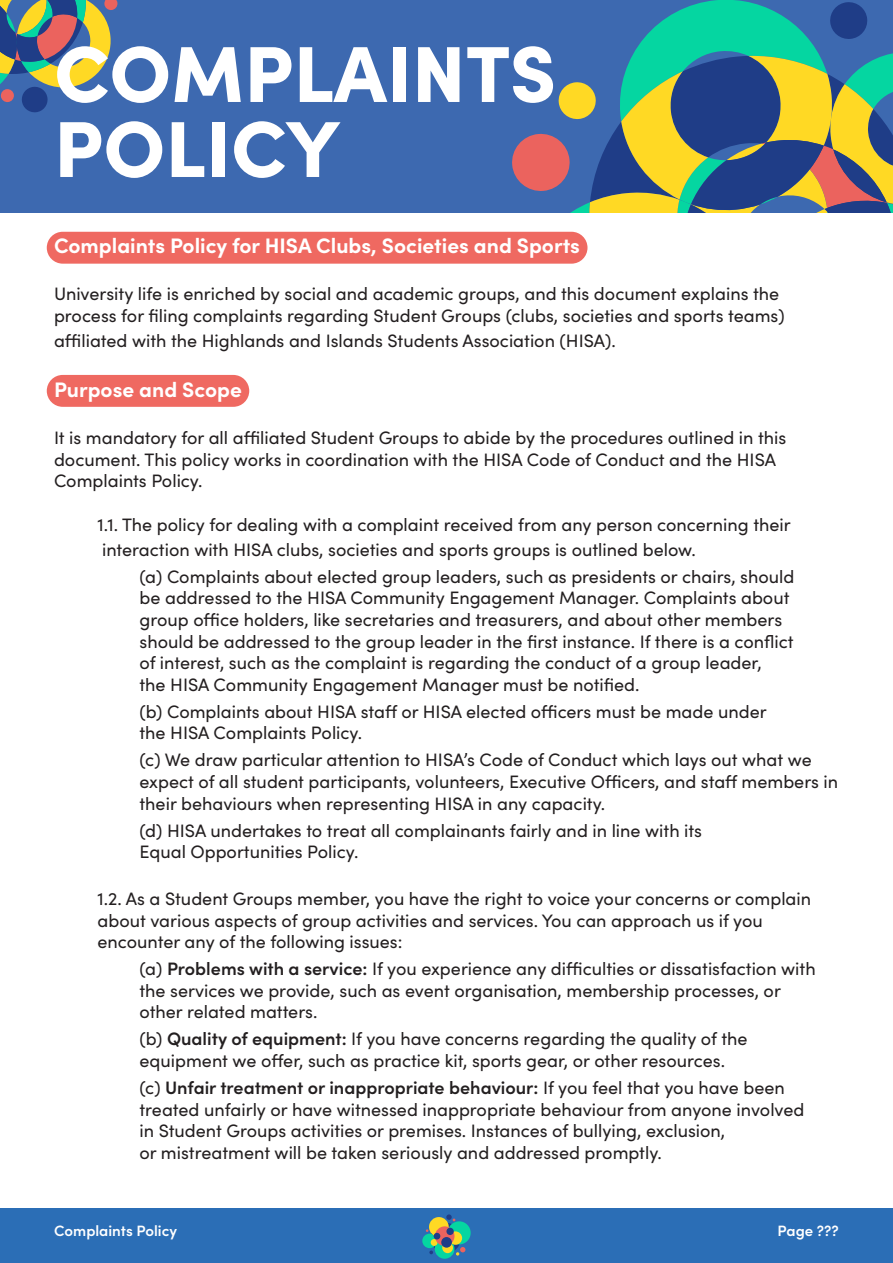
<style>
.page{position:relative;width:893px;height:1263px;background:#fff}
.page>*{position:absolute;margin:0;border:0;box-sizing:border-box;transform-origin:0 0}
.t1{font:900 79.5px "Sofia Pro";color:#fff}
.t2{font:700 21px "Sofia Pro";color:#fff}
.t3{font:18px/21.6px "Sofia Pro";color:#231f20}
.t4{font:600 18px "Sofia Pro";color:#231f20}
.t5{font:600 15px "Sofia Pro";color:#fff}
.s1{font-weight:600}
.s2{font-weight:400}
</style>
<div class="page">
<div style="left:0;top:0;width:893px;height:213px;background:#3d69b0"></div>
<svg style="left:512px;top:0;width:381px;height:213px"></svg>
<svg style="left:0;top:0;width:118px;height:113px"></svg>
<div style="left:0;top:1209px;width:893px;height:54px;background:#2b6eb6"></div>
<svg style="left:431px;top:1223px;width:30px;height:30px"></svg>
<div style="left:422px;top:1233px;width:15px;height:15px;background:#05d6a1;border-radius:50%"></div>
<div style="left:435px;top:1239px;width:19px;height:20px;background:#05d6a1;border-radius:50%"></div>
<div style="left:448px;top:1221px;width:23px;height:23px;background:#05d6a1;border-radius:50%"></div>
<div style="left:429px;top:1217px;width:20px;height:20px;background:#ffd924;border-radius:50%"></div>
<div style="left:442px;top:1242px;width:11px;height:11px;background:#ffd924;border-radius:50%"></div>
<svg style="left:449px;top:1231px;width:13px;height:14px"></svg>
<div style="left:431px;top:1239px;width:7px;height:7px;background:#ffd924;border-radius:50%"></div>
<svg style="left:435px;top:1226px;width:19px;height:20px"></svg>
<div style="left:441px;top:1237px;width:11px;height:11px;background:#1f3d87;border-radius:50%"></div>
<svg style="left:434px;top:1233px;width:6px;height:6px"></svg>
<div style="left:446px;top:1228px;width:8px;height:7px;background:#1f3d87;border-radius:50%"></div>
<svg style="left:446px;top:1214px;width:9px;height:7px"></svg>
<svg style="left:429px;top:1250px;width:4px;height:4px"></svg>
<svg style="left:456px;top:1247px;width:9px;height:8px"></svg>
<div style="left:47px;top:232px;width:540px;height:32px;background:#ef6961;border-radius:16px"></div>
<div style="left:47px;top:375px;width:202px;height:32px;background:#ef6961;border-radius:16px"></div>
<p class="t1" style="left:54px;top:12px;width:504px">COMPLAINTS</p>
<p class="t1" style="left:54px;top:87px;width:288px">POLICY</p>
<p class="t2" style="left:54px;top:230px;width:527px">Complaints Policy for HISA Clubs, Societies and Sports</p>
<p class="t3" style="left:54px;top:282px;width:732px">University life is enriched by social and academic groups, and this document explains the process for filing complaints regarding Student Groups (clubs, societies and sports teams)</p>
<p class="t3" style="left:54px;top:329px;width:563px">affiliated with the Highlands and Islands Students Association (HISA).</p>
<p class="t2" style="left:54px;top:374px;width:190px">Purpose and Scope</p>
<p class="t3" style="left:54px;top:426px;width:734px">It is mandatory for all affiliated Student Groups to abide by the procedures outlined in this document. This policy works in coordination with the HISA Code of Conduct and the HISA<br>Complaints Policy.</p>
<p class="t3" style="left:98px;top:512px;width:695px">1.1. The policy for dealing with a complaint received from any person concerning their</p>
<p class="t3" style="left:102px;top:538px;width:595px">interaction with HISA clubs, societies and sports groups is outlined below.</p>
<p class="t3" style="left:140px;top:565px;width:656px">(a) Complaints about elected group leaders, such as presidents or chairs, should</p>
<p class="t3" style="left:140px;top:586px;width:651px">be addressed to the HISA Community Engagement Manager. Complaints about</p>
<p class="t3" style="left:140px;top:608px;width:644px">group office holders, like secretaries and treasurers, and about other members</p>
<p class="t3" style="left:140px;top:629px;width:656px">should be addressed to the group leader in the first instance. If there is a conflict</p>
<p class="t3" style="left:140px;top:651px;width:624px">of interest, such as the complaint is regarding the conduct of a group leader,</p>
<p class="t3" style="left:140px;top:673px;width:501px">the HISA Community Engagement Manager must be notified.</p>
<p class="t3" style="left:140px;top:700px;width:629px">(b) Complaints about HISA staff or HISA elected officers must be made under</p>
<p class="t3" style="left:140px;top:721px;width:224px">the HISA Complaints Policy.</p>
<p class="t3" style="left:140px;top:748px;width:674px">(c) We draw particular attention to HISA’s Code of Conduct which lays out what we</p>
<p class="t3" style="left:140px;top:770px;width:700px">expect of all student participants, volunteers, Executive Officers, and staff members in</p>
<p class="t3" style="left:140px;top:791px;width:467px">their behaviours when representing HISA in any capacity.</p>
<p class="t3" style="left:140px;top:818px;width:564px">(d) HISA undertakes to treat all complainants fairly and in line with its</p>
<p class="t3" style="left:140px;top:840px;width:220px">Equal Opportunities Policy.</p>
<p class="t3" style="left:98px;top:887px;width:715px">1.2. As a Student Groups member, you have the right to voice your concerns or complain</p>
<p class="t3" style="left:98px;top:908px;width:667px">about various aspects of group activities and services. You can approach us if you</p>
<p class="t3" style="left:98px;top:930px;width:306px">encounter any of the following issues:</p>
<p class="t3" style="left:140px;top:957px;width:678px">(a) <span class="s1">Problems with a service:</span> If you experience any difficulties or dissatisfaction with</p>
<p class="t3" style="left:140px;top:979px;width:643px">the services we provide, such as event organisation, membership processes, or</p>
<p class="t3" style="left:140px;top:1000px;width:179px">other related matters.</p>
<p class="t3" style="left:140px;top:1027px;width:609px">(b) <span class="s1">Quality of equipment:</span> If you have concerns regarding the quality of the</p>
<p class="t3" style="left:140px;top:1049px;width:587px">equipment we offer, such as practice kit, sports gear, or other resources.</p>
<p class="t4" style="left:140px;top:1074px;width:647px"><span class="s2">(c)</span> Unfair treatment or inappropriate behaviour: <span class="s2">If you feel that you have been</span></p>
<p class="t3" style="left:140px;top:1097px;width:666px">treated unfairly or have witnessed inappropriate behaviour from anyone involved</p>
<p class="t3" style="left:140px;top:1119px;width:587px">in Student Groups activities or premises. Instances of bullying, exclusion,</p>
<p class="t3" style="left:140px;top:1141px;width:524px">or mistreatment will be taken seriously and addressed promptly.</p>
<p class="t5" style="left:54px;top:1219px;width:124px">Complaints Policy</p>
<p class="t5" style="left:778px;top:1219px;width:63px">Page ???</p>
</div>
